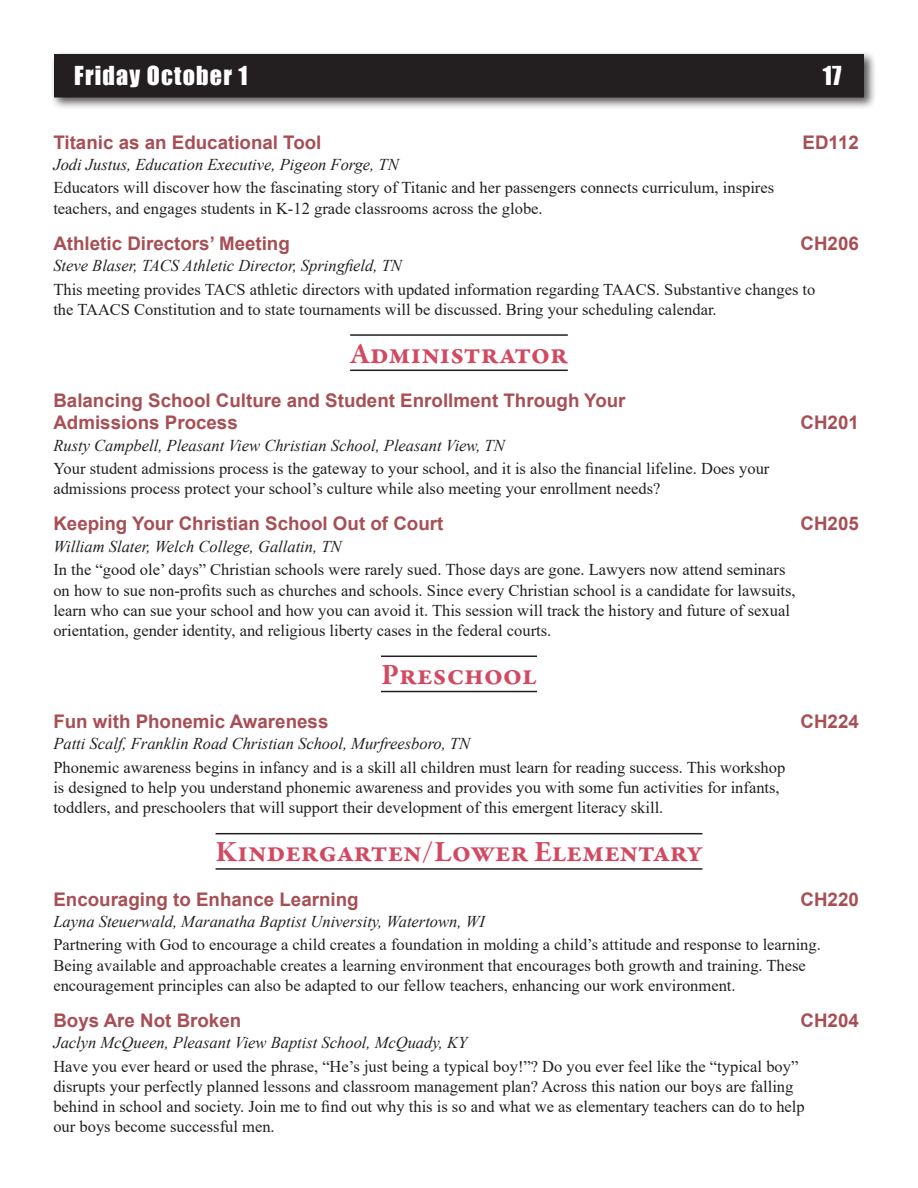
<style>
.page{position:relative;width:918px;height:1188px;background:#fff}
.page>*{position:absolute;margin:0;border:0;box-sizing:border-box;transform-origin:0 0}
.WD_General_Secondary{font:700 30px "Garamond Premr Pro";letter-spacing:-.005em;color:#d24a62}
.t1{font:24px "Impact";letter-spacing:.05em;color:#fff}
.WD_Workshop_Titles{font:700 18.75px/22.5px "Arial";color:#a74f55}
.WD_Body_Copy{font:16.5px/20.2px "Times New Roman";color:#231f20}
.WD_Speakers{font:italic 16.5px "Times New Roman";color:#231f20}
</style>
<div class="page">
<div style="left:51px;top:51px;width:826px;height:59px;background:#231f20;opacity:.75"></div>
<div style="left:55px;top:55px;width:808px;height:42px;background:#231f20"></div>
<div style="left:54px;top:54px;width:810px;height:44px;border:2px solid #231f20"></div>
<hr style="left:350px;top:334px;width:218px;height:2px;background:#231f20">
<hr style="left:350px;top:370px;width:218px;height:1px;background:#231f20">
<hr style="left:381px;top:656px;width:156px;height:1px;background:#231f20">
<hr style="left:381px;top:691px;width:156px;height:1px;background:#231f20">
<hr style="left:216px;top:833px;width:486px;height:1px;background:#231f20">
<hr style="left:216px;top:868px;width:486px;height:2px;background:#231f20">
<h2 class="t1" style="left:74px;top:57px;width:175px">Friday October 1</h2>
<h2 class="t1" style="left:823px;top:57px;width:20px">17</h2>
<p class="WD_Workshop_Titles" style="left:53px;top:131px;width:270px">Titanic as an Educational Tool</p>
<p class="WD_Workshop_Titles" style="left:803px;top:131px;width:58px">ED112</p>
<p class="WD_Speakers" style="left:53px;top:153px;width:347px">Jodi Justus, Education Executive, Pigeon Forge, TN</p>
<p class="WD_Body_Copy" style="left:53px;top:177px;width:722px">Educators will discover how the fascinating story of Titanic and her passengers connects curriculum, inspires teachers, and engages students in K-12 grade classrooms across the globe.</p>
<p class="WD_Workshop_Titles" style="left:53px;top:232px;width:238px">Athletic Directors’ Meeting</p>
<p class="WD_Workshop_Titles" style="left:801px;top:232px;width:60px">CH206</p>
<p class="WD_Speakers" style="left:53px;top:254px;width:350px">Steve Blaser, TACS Athletic Director, Springfield, TN</p>
<p class="WD_Body_Copy" style="left:53px;top:278px;width:764px">This meeting provides TACS athletic directors with updated information regarding TAACS. Substantive changes to the TAACS Constitution and to state tournaments will be discussed. Bring your scheduling calendar.</p>
<p class="WD_General_Secondary" style="left:350px;top:335px;width:219px">Administrator</p>
<p class="WD_Workshop_Titles" style="left:53px;top:389px;width:574px">Balancing School Culture and Student Enrollment Through Your<br>Admissions Process</p>
<p class="WD_Workshop_Titles" style="left:801px;top:412px;width:60px">CH201</p>
<p class="WD_Speakers" style="left:53px;top:434px;width:453px">Rusty Campbell, Pleasant View Christian School, Pleasant View, TN</p>
<p class="WD_Body_Copy" style="left:53px;top:458px;width:718px">Your student admissions process is the gateway to your school, and it is also the financial lifeline. Does your admissions process protect your school’s culture while also meeting your enrollment needs?</p>
<p class="WD_Workshop_Titles" style="left:53px;top:513px;width:391px">Keeping Your Christian School Out of Court</p>
<p class="WD_Workshop_Titles" style="left:801px;top:513px;width:60px">CH205</p>
<p class="WD_Speakers" style="left:53px;top:535px;width:290px">William Slater, Welch College, Gallatin, TN</p>
<p class="WD_Body_Copy" style="left:53px;top:559px;width:744px">In the “good ole’ days” Christian schools were rarely sued. Those days are gone. Lawyers now attend seminars on how to sue non-profits such as churches and schools. Since every Christian school is a candidate for lawsuits, learn who can sue your school and how you can avoid it. This session will track the history and future of sexual orientation, gender identity, and religious liberty cases in the federal courts.</p>
<p class="WD_General_Secondary" style="left:381px;top:656px;width:157px">Preschool</p>
<p class="WD_Workshop_Titles" style="left:53px;top:711px;width:277px">Fun with Phonemic Awareness</p>
<p class="WD_Workshop_Titles" style="left:801px;top:711px;width:60px">CH224</p>
<p class="WD_Speakers" style="left:53px;top:733px;width:418px">Patti Scalf, Franklin Road Christian School, Murfreesboro, TN</p>
<p class="WD_Body_Copy" style="left:53px;top:757px;width:733px">Phonemic awareness begins in infancy and is a skill all children must learn for reading success. This workshop is designed to help you understand phonemic awareness and provides you with some fun activities for infants, toddlers, and preschoolers that will support their development of this emergent literacy skill.</p>
<p class="WD_General_Secondary" style="left:216px;top:834px;width:488px">Kindergarten/Lower Elementary</p>
<p class="WD_Workshop_Titles" style="left:53px;top:888px;width:307px">Encouraging to Enhance Learning</p>
<p class="WD_Workshop_Titles" style="left:801px;top:888px;width:60px">CH220</p>
<p class="WD_Speakers" style="left:53px;top:910px;width:433px">Layna Steuerwald, Maranatha Baptist University, Watertown, WI</p>
<p class="WD_Body_Copy" style="left:53px;top:934px;width:769px">Partnering with God to encourage a child creates a foundation in molding a child’s attitude and response to learning.<br>Being available and approachable creates a learning environment that encourages both growth and training. These encouragement principles can also be adapted to our fellow teachers, enhancing our work environment.</p>
<p class="WD_Workshop_Titles" style="left:53px;top:1009px;width:189px">Boys Are Not Broken</p>
<p class="WD_Workshop_Titles" style="left:801px;top:1009px;width:60px">CH204</p>
<p class="WD_Speakers" style="left:53px;top:1031px;width:415px">Jaclyn McQueen, Pleasant View Baptist School, McQuady, KY</p>
<p class="WD_Body_Copy" style="left:53px;top:1056px;width:753px">Have you ever heard or used the phrase, “He’s just being a typical boy!”? Do you ever feel like the “typical boy” disrupts your perfectly planned lessons and classroom management plan? Across this nation our boys are falling behind in school and society. Join me to find out why this is so and what we as elementary teachers can do to help our boys become successful men.</p>
</div>
